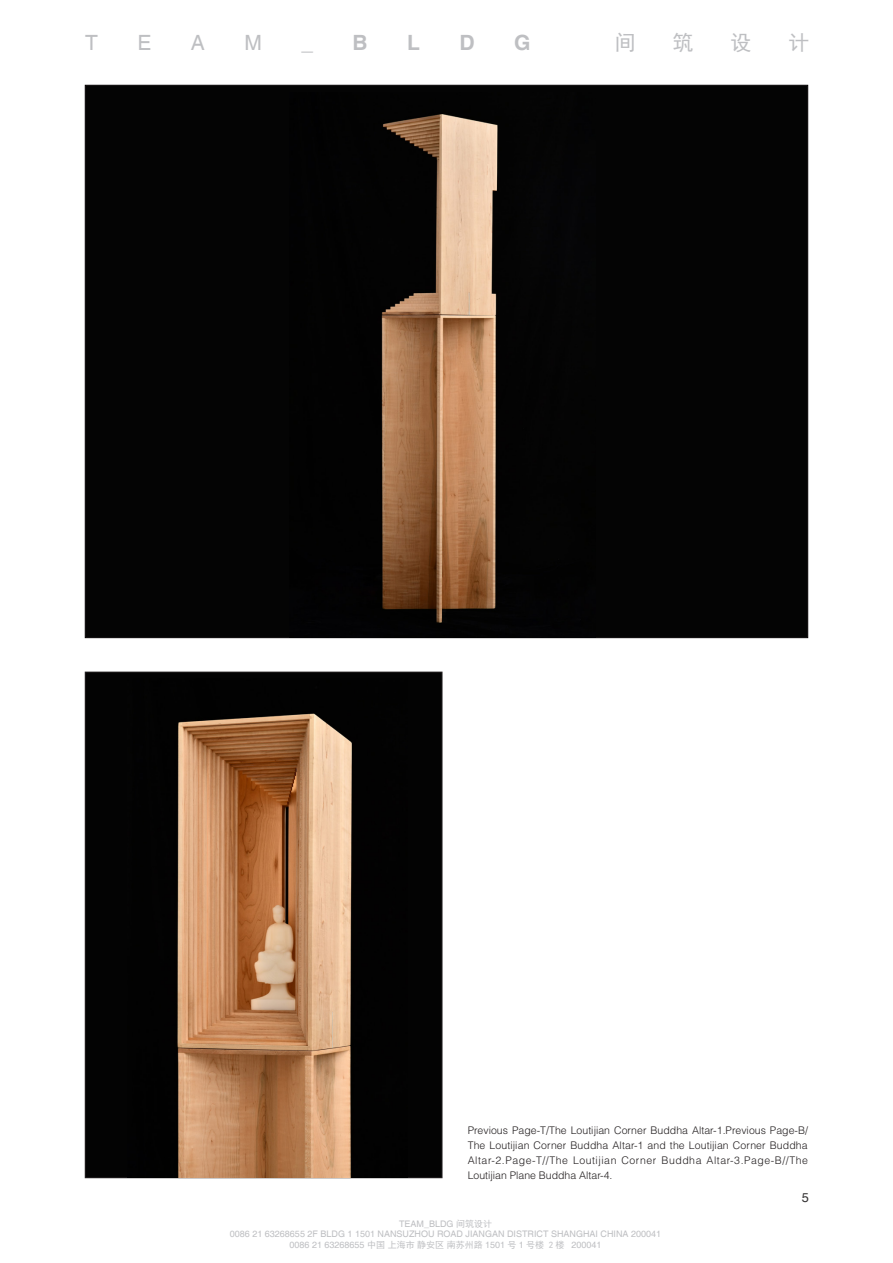
<style>
.page{position:relative;width:893px;height:1263px;background:#fff}
.page>*{position:absolute;margin:0;border:0;box-sizing:border-box;transform-origin:0 0}
.t1{font:21px "Helvetica";color:#bebfc2}
.t2{font:700 21px "Helvetica";color:#bebfc2}
.t3{font:21px "Sim Hei";color:#bebfc2}
.t4{font:12.75px "Helvetica";color:#312f30}
.t5{font:300 10.5px/15px "Helvetica";color:#231f20;text-align:justify}
.t6{font:9px/10.8px "Helvetica";color:#bebfc2;text-align:center}
.s1{font-family:"Sim Hei"}
</style>
<div class="page">
<div style="left:85px;top:672px;width:357px;height:506px;background:#030303"></div>
<img style="left:177px;top:713px;width:175px;height:465px">
<div style="left:85px;top:85px;width:723px;height:553px;background:#040404;border:1px solid #070405"></div>
<img style="left:289px;top:114px;width:306px;height:524px">
<h1 class="t1" style="left:85px;top:31px;width:14px">T</h1>
<h1 class="t1" style="left:137px;top:31px;width:16px">E</h1>
<h1 class="t1" style="left:191px;top:31px;width:16px">A</h1>
<h1 class="t1" style="left:244px;top:31px;width:19px">M</h1>
<h1 class="t1" style="left:301px;top:31px;width:13px">_</h1>
<h1 class="t2" style="left:353px;top:30px;width:17px">B</h1>
<h1 class="t2" style="left:407px;top:30px;width:14px">L</h1>
<h1 class="t2" style="left:460px;top:30px;width:17px">D</h1>
<h1 class="t2" style="left:514px;top:30px;width:18px">G</h1>
<h1 class="t3" style="left:615px;top:32px;width:22px">间</h1>
<h1 class="t3" style="left:673px;top:32px;width:22px">筑</h1>
<h1 class="t3" style="left:730px;top:32px;width:22px">设</h1>
<h1 class="t3" style="left:788px;top:32px;width:22px">计</h1>
<p class="t5" style="left:468px;top:1122px;width:342px">Previous Page-T/The Loutijian Corner Buddha Altar-1.Previous Page-B/ The Loutijian Corner Buddha Altar-1 and the Loutijian Corner Buddha Altar-2.Page-T//The Loutijian Corner Buddha Altar-3.Page-B//The Loutijian Plane Buddha Altar-4.</p>
<p class="t4" style="left:802px;top:1190px;width:9px">5</p>
<p class="t6" style="left:230px;top:1218px;width:433px">TEAM_BLDG <span class="s1">间筑设计<br></span>0086 21 63268655 2F BLDG 1 1501 NANSUZHOU ROAD JIANGAN DISTRICT SHANGHAI CHINA 200041<br>0086 21 63268655 <span class="s1">中国上海市静安区南苏州路</span> 1501 <span class="s1">号</span> 1 <span class="s1">号楼 2 楼</span> 200041</p>
</div>
